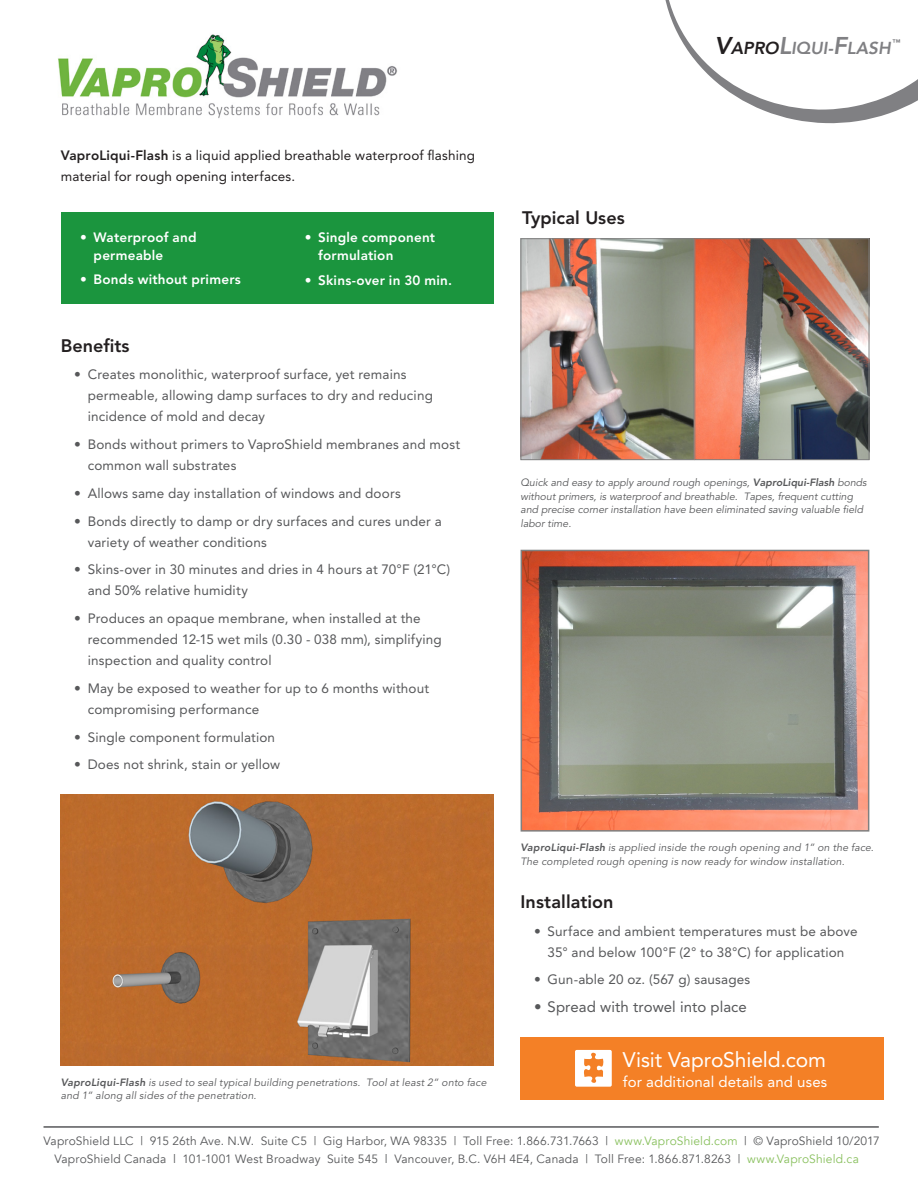
<style>
.page{position:relative;width:918px;height:1188px;background:#fff}
.page>*{position:absolute;margin:0;border:0;box-sizing:border-box;transform-origin:0 0}
.t1{font:21px "Avenir LT Std";letter-spacing:-.005em;color:#fff}
.t2{font:800 18px "Avenir LT";letter-spacing:.005em;color:#231f20}
.t3{font:italic 800 17.25px "Avenir";color:#808083}
.t4{font:15px "Avenir LT Std";letter-spacing:.005em;color:#fff}
.t5{font:15px "Avenir LT Std";letter-spacing:.005em;color:#57585a}
.t6{font:13.5px/21px "Avenir LT Std";letter-spacing:.01em;color:#57585a}
.t7{font:13.5px/21px "Avenir LT";letter-spacing:.01em;color:#231f20}
.t8{font:800 13.5px/18px "Avenir LT";letter-spacing:.015em;color:#fff}
.t9{font:12px/18.3px "Avenir";letter-spacing:.015em;color:#57585a}
.t10{font:italic 10.5px/13.5px "Avenir LT";color:#57585a}
.t11{font:800 8.1px "Avenir";color:#808083}
.s1{font-size:24.3px;color:#231f20}
.s2{color:#231f20}
.s3{font-size:24.3px}
.s4{font-weight:800}
.s5{color:#89c05e}
</style>
<div class="page">
<svg style="left:665px;top:0;width:253px;height:123px"></svg>
<hr style="left:44px;top:1126px;width:835px;height:2px;background:#57585a">
<img style="left:58px;top:34px;width:339px;height:84px">
<div style="left:61px;top:213px;width:433px;height:91px;background:#1b953e"></div>
<img style="left:523px;top:240px;width:344px;height:218px">
<div style="left:521px;top:238px;width:173px;height:222px;border:1px solid #808080"></div>
<div style="left:694px;top:238px;width:175px;height:222px;border:1px solid #808080"></div>
<img style="left:524px;top:553px;width:342px;height:276px">
<div style="left:521px;top:550px;width:348px;height:282px;border:2px solid #808080"></div>
<img style="left:61px;top:795px;width:433px;height:271px">
<div style="left:521px;top:1037px;width:363px;height:62px;background:#f48026"></div>
<svg style="left:575px;top:1050px;width:37px;height:37px"></svg>
<p class="t3" style="left:715px;top:38px;width:177px"><span class="s1">V</span><span class="s2">APRO</span><span class="s3">L</span>IQUI-<span class="s3">F</span>LASH</p>
<p class="t11" style="left:892px;top:36px;width:9px">™</p>
<p class="t7" style="left:61px;top:145px;width:416px"><span class="s4">VaproLiqui-Flash</span> is a liquid applied breathable waterproof flashing material for rough opening interfaces.</p>
<p class="t8" style="left:94px;top:229px;width:104px;text-indent:-14px">• Waterproof and permeable</p>
<p class="t8" style="left:80px;top:270px;width:162px">• Bonds without primers</p>
<p class="t8" style="left:318px;top:229px;width:119px;text-indent:-14px">• Single component formulation</p>
<p class="t8" style="left:305px;top:271px;width:149px">• Skins-over in 30 min.</p>
<p class="t2" style="left:61px;top:335px;width:70px">Benefits</p>
<p class="t6" style="left:88px;top:364px;width:347px;text-indent:-14px">• Creates monolithic, waterproof surface, yet remains permeable, allowing damp surfaces to dry and reducing incidence of mold and decay</p>
<p class="t6" style="left:88px;top:434px;width:374px;text-indent:-14px">• Bonds without primers to VaproShield membranes and most common wall substrates</p>
<p class="t6" style="left:74px;top:483px;width:328px">• Allows same day installation of windows and doors</p>
<p class="t6" style="left:88px;top:511px;width:355px;text-indent:-14px">• Bonds directly to damp or dry surfaces and cures under a variety of weather conditions</p>
<p class="t6" style="left:88px;top:559px;width:364px;text-indent:-14px">• Skins-over in 30 minutes and dries in 4 hours at 70°F (21°C) and 50% relative humidity</p>
<p class="t6" style="left:88px;top:608px;width:355px;text-indent:-14px">• Produces an opaque membrane, when installed at the recommended 12-15 wet mils (0.30 - 038 mm), simplifying inspection and quality control</p>
<p class="t6" style="left:88px;top:678px;width:343px;text-indent:-14px">• May be exposed to weather for up to 6 months without compromising performance</p>
<p class="t6" style="left:74px;top:727px;width:202px">• Single component formulation</p>
<p class="t6" style="left:74px;top:754px;width:208px">• Does not shrink, stain or yellow</p>
<p class="t10" style="left:61px;top:1076px;width:427px"><span class="s4">VaproLiqui-Flash</span> is used to seal typical building penetrations. Tool at least 2” onto face and 1” along all sides of the penetration.</p>
<p class="t2" style="left:522px;top:207px;width:104px">Typical Uses</p>
<p class="t10" style="left:521px;top:476px;width:348px">Quick and easy to apply around rough openings, <span class="s4">VaproLiqui-Flash</span> bonds without primers, is waterproof and breathable. Tapes, frequent cutting and precise corner installation have been eliminated saving valuable field labor time.</p>
<p class="t10" style="left:521px;top:841px;width:355px"><span class="s4">VaproLiqui-Flash</span> is applied inside the rough opening and 1” on the face.<br>The completed rough opening is now ready for window installation.</p>
<p class="t2" style="left:521px;top:891px;width:94px">Installation</p>
<p class="t6" style="left:534px;top:921px;width:325px;text-align:center">• Surface and ambient temperatures must be above<br>35° and below 100°F (2° to 38°C) for application</p>
<p class="t6" style="left:534px;top:969px;width:218px">• Gun-able 20 oz. (567 g) sausages</p>
<p class="t5" style="left:534px;top:998px;width:214px">• Spread with trowel into place</p>
<p class="t1" style="left:623px;top:1048px;width:205px">Visit VaproShield.com</p>
<p class="t4" style="left:623px;top:1073px;width:206px">for additional details and uses</p>
<p class="t9" style="left:54px;top:1132px;width:827px;text-indent:-11px">VaproShield LLC | 915 26th Ave. N.W. Suite C5 | Gig Harbor, WA 98335 | Toll Free: 1.866.731.7663 | <span class="s5">www.VaproShield.com</span> | © VaproShield 10/2017<br>VaproShield Canada l 101-1001 West Broadway Suite 545 l Vancouver, B.C. V6H 4E4, Canada | Toll Free: 1.866.871.8263 | <span class="s5">www.VaproShield.ca</span></p>
</div>
